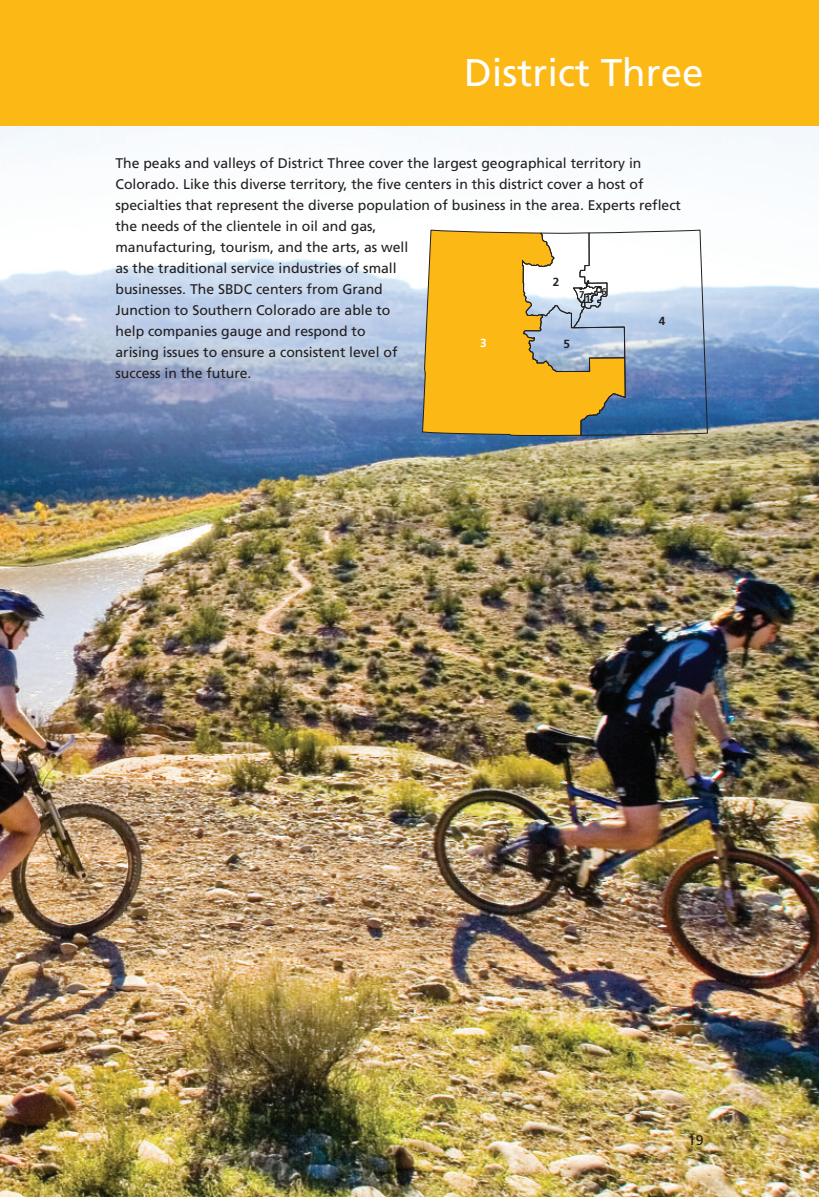
<style>
.page{position:relative;width:819px;height:1197px;background:#fff}
.page>*{position:absolute;margin:0;border:0;box-sizing:border-box;transform-origin:0 0}
.t1{font:38.5px "Frutiger";color:#fff}
.t2{font:14px/21px "Frutiger";color:#231f20}
.t3{font:700 11.72px "Frutiger";color:#231f20}
.t4{font:700 11.72px "Frutiger";color:#fff}
.t5{font:700 9.8px "Frutiger";color:#231f20}
</style>
<div class="page">
<img style="left:0;top:126px;width:819px;height:1071px">
<svg style="left:422px;top:230px;width:97px;height:206px;background:#f4b61f"></svg>
<svg style="left:519px;top:230px;width:189px;height:206px"></svg>
<div style="left:0;top:0;width:819px;height:126px;background:#fcb814"></div>
<h1 class="t1" style="left:464px;top:57px;width:241px">District Three</h1>
<p class="t2" style="left:116px;top:154px;width:567px">The peaks and valleys of District Three cover the largest geographical territory in Colorado. Like this diverse territory, the five centers in this district cover a host of specialties that represent the diverse population of business in the area. Experts reflect the needs of the clientele in oil and gas,<br>manufacturing, tourism, and the arts, as well<br>as the traditional service industries of small<br>businesses. The SBDC centers from Grand<br>Junction to Southern Colorado are able to<br>help companies gauge and respond to<br>arising issues to ensure a consistent level of<br>success in the future.</p>
<p class="t3" style="left:553px;top:277px;width:8px">2</p>
<p class="t5" style="left:579px;top:290px;width:7px">7</p>
<p class="t5" style="left:601px;top:287px;width:7px">6</p>
<p class="t5" style="left:585px;top:294px;width:7px">1</p>
<p class="t3" style="left:659px;top:316px;width:8px">4</p>
<p class="t4" style="left:480px;top:338px;width:8px">3</p>
<p class="t3" style="left:563px;top:339px;width:8px">5</p>
<p class="t2" style="left:688px;top:1130px;width:17px">19</p>
</div>
